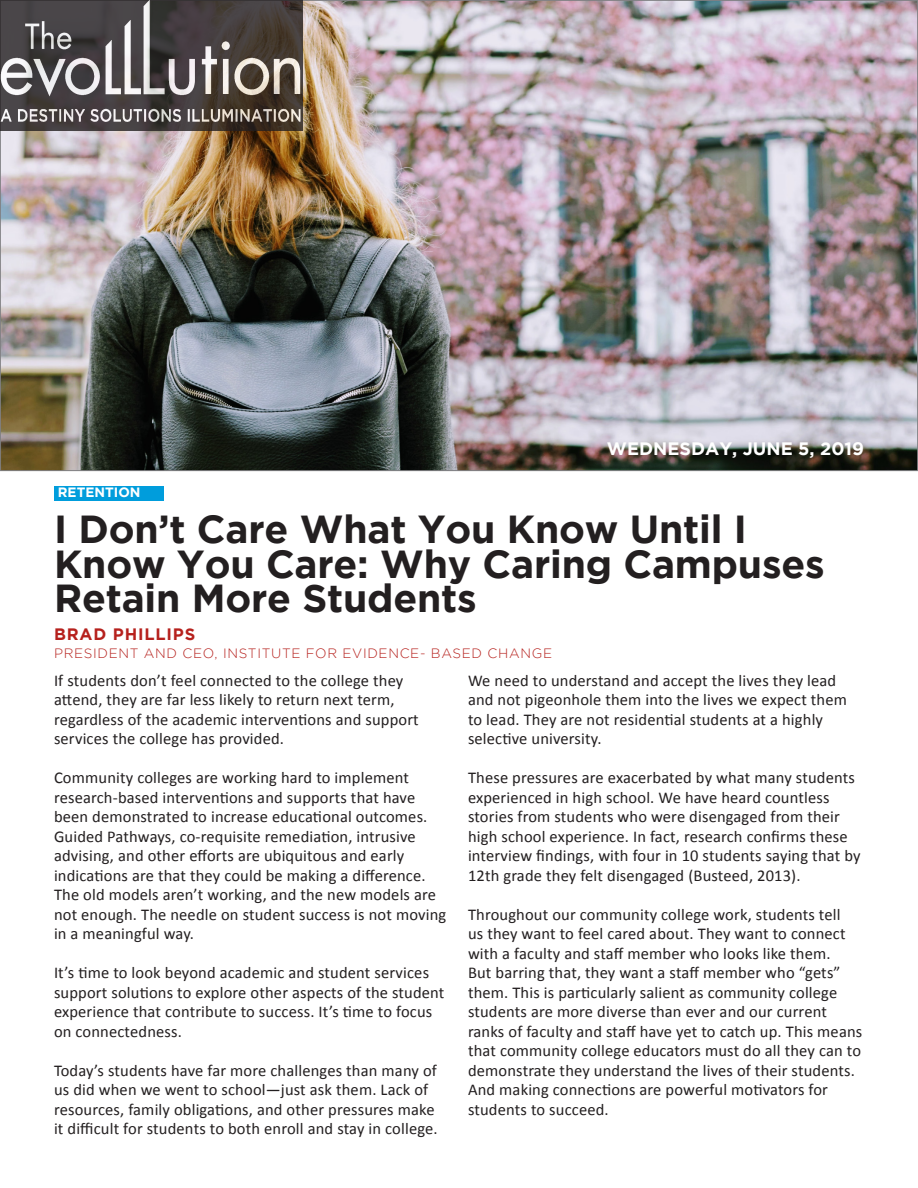
<style>
.page{position:relative;width:918px;height:1188px;background:#fff}
.page>*{position:absolute;margin:0;border:0;box-sizing:border-box;transform-origin:0 0}
.t1{font:700 39px/34.5px "Gotham";letter-spacing:-.005em;color:#231f20}
.t2{font:700 18px "Gotham";color:#fff}
.t3{font:16.5px/19.5px "Calibri";letter-spacing:.01em;color:#231f20}
.t4{font:700 16.5px "Gotham";letter-spacing:.05em;color:#b6211d}
.t5{font:300 13.5px "Gotham";letter-spacing:.05em;color:#b6211d}
.t6{font:700 13.5px "Gotham";color:#fff}
</style>
<div class="page">
<img style="left:2px;top:2px;width:914px;height:467px">
<div style="left:54px;top:486px;width:110px;height:15px;background:#009ddc"></div>
<img style="left:0;top:0;width:301px;height:130px">
<p class="t6" style="left:58px;top:484px;width:84px">RETENTION</p>
<p class="t2" style="left:607px;top:438px;width:259px">WEDNESDAY, JUNE 5, 2019</p>
<p class="t1" style="left:54px;top:511px;width:772px">I Don’t Care What You Know Until I<br>Know You Care: Why Caring Campuses<br>Retain More Students</p>
<p class="t4" style="left:54px;top:625px;width:143px">BRAD PHILLIPS</p>
<p class="t5" style="left:54px;top:646px;width:500px">PRESIDENT AND CEO, INSTITUTE FOR EVIDENCE- BASED CHANGE</p>
<p class="t3" style="left:54px;top:670px;width:366px">If students don’t feel connected to the college they attend, they are far less likely to return next term, regardless of the academic interventions and support services the college has provided.</p>
<p class="t3" style="left:54px;top:767px;width:394px">Community colleges are working hard to implement research-based interventions and supports that have been demonstrated to increase educational outcomes.<br>Guided Pathways, co-requisite remediation, intrusive advising, and other efforts are ubiquitous and early indications are that they could be making a difference.<br>The old models aren’t working, and the new models are not enough. The needle on student success is not moving in a meaningful way.</p>
<p class="t3" style="left:54px;top:962px;width:392px">It’s time to look beyond academic and student services support solutions to explore other aspects of the student experience that contribute to success. It’s time to focus on connectedness.</p>
<p class="t3" style="left:54px;top:1060px;width:385px">Today’s students have far more challenges than many of us did when we went to school—just ask them. Lack of resources, family obligations, and other pressures make it difficult for students to both enroll and stay in college.</p>
<p class="t3" style="left:468px;top:670px;width:381px">We need to understand and accept the lives they lead and not pigeonhole them into the lives we expect them to lead. They are not residential students at a highly selective university.</p>
<p class="t3" style="left:468px;top:767px;width:394px">These pressures are exacerbated by what many students experienced in high school. We have heard countless stories from students who were disengaged from their high school experience. In fact, research confirms these interview findings, with four in 10 students saying that by 12th grade they felt disengaged (Busteed, 2013).</p>
<p class="t3" style="left:468px;top:904px;width:396px">Throughout our community college work, students tell<br>us they want to feel cared about. They want to connect with a faculty and staff member who looks like them.<br>But barring that, they want a staff member who “gets” them. This is particularly salient as community college students are more diverse than ever and our current ranks of faculty and staff have yet to catch up. This means that community college educators must do all they can to demonstrate they understand the lives of their students.<br>And making connections are powerful motivators for students to succeed.</p>
</div>
